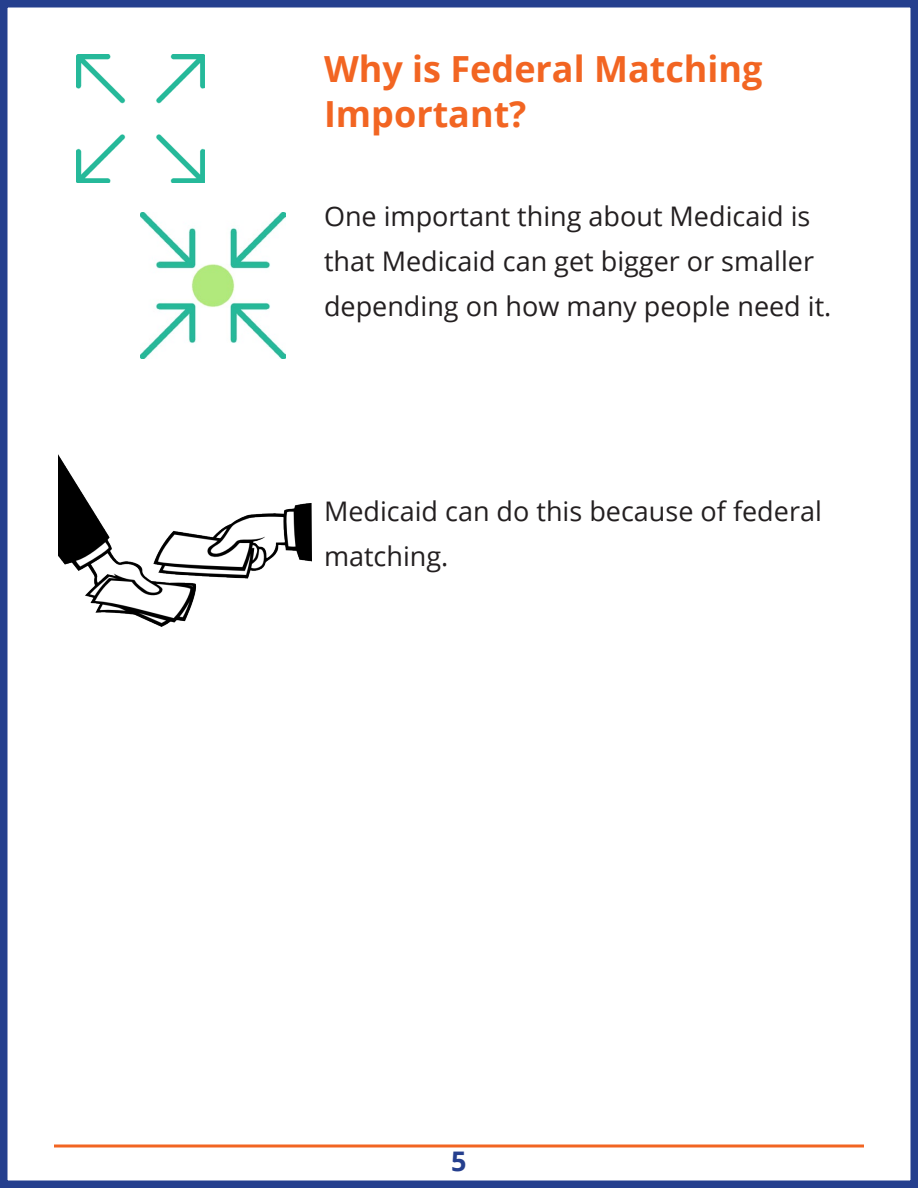
<style>
.page{position:relative;width:918px;height:1188px;background:#fff}
.page>*{position:absolute;margin:0;border:0;box-sizing:border-box;transform-origin:0 0}
.Header_Lv_2{font:700 36px/45px "Open Sans";color:#f26522}
.Body_Text__P{font:27px/45px "Open Sans";color:#231f20}
.t1{font:700 27px "Open Sans";color:#253f8e}
</style>
<div class="page">
<div style="left:0;top:0;width:918px;height:1188px;border:8px solid #253f8e"></div>
<svg style="left:54px;top:1144px;width:810px;height:4px;background:#f58b59"></svg>
<img style="left:58px;top:455px;width:254px;height:171px">
<img style="left:76px;top:54px;width:128px;height:128px">
<img style="left:140px;top:213px;width:146px;height:145px">
<p class="Header_Lv_2" style="left:324px;top:45px;width:440px">Why is Federal Matching<br>Important?</p>
<p class="Body_Text__P" style="left:324px;top:193px;width:509px">One important thing about Medicaid is that Medicaid can get bigger or smaller depending on how many people need it.</p>
<p class="Body_Text__P" style="left:324px;top:488px;width:499px">Medicaid can do this because of federal matching.</p>
<p class="t1" style="left:451px;top:1142px;width:17px">5</p>
</div>
